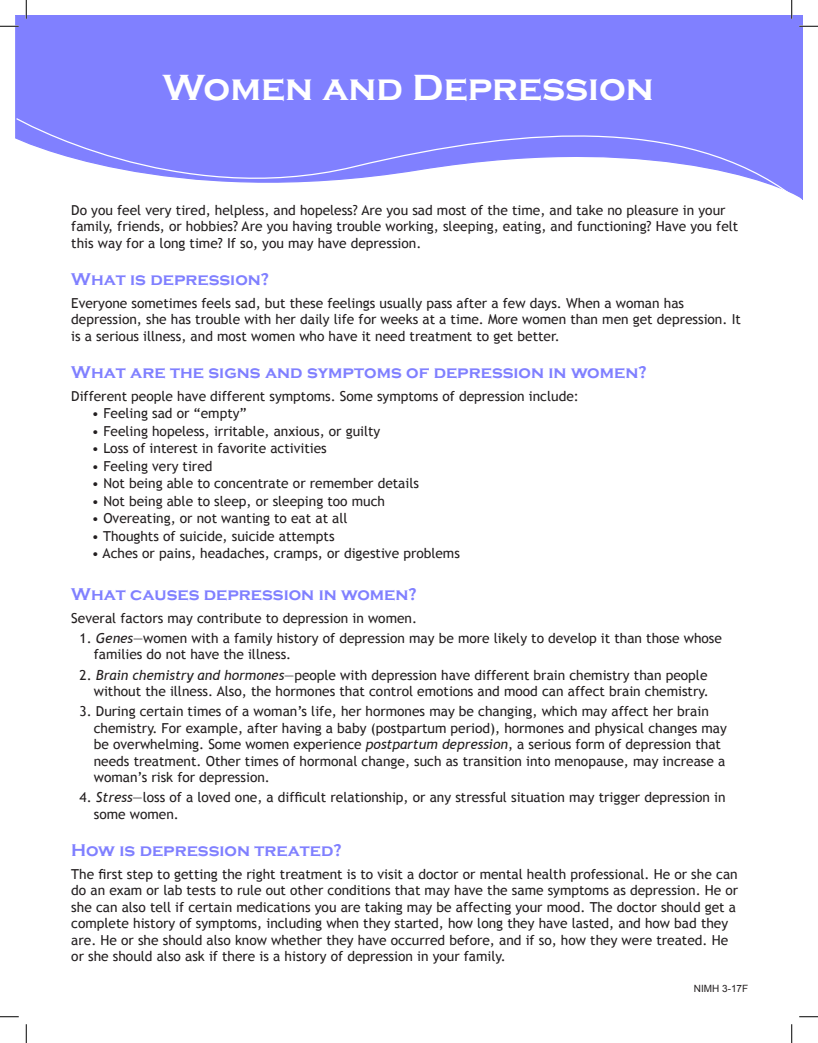
<style>
.page{position:relative;width:818px;height:1043px;background:#fff}
.page>*{position:absolute;margin:0;border:0;box-sizing:border-box;transform-origin:0 0}
.t1{font:700 37.5px "Copperplate Gothic";color:#fff}
.t2{font:700 17.5px "Copperplate Gothic";color:#8080ff}
.t3{font:13.75px/16.5px "Trebuchet MS";color:#231f20}
.t4{font:10px "Arial";color:#231f20}
.s1{font-style:italic}
</style>
<div class="page">
<div style="left:15px;top:15px;width:787px;height:102px;background:#8080ff"></div>
<svg style="left:15px;top:117px;width:787px;height:82px"></svg>
<svg style="left:0;top:25px;width:19px;height:2px"></svg>
<svg style="left:799px;top:25px;width:19px;height:2px"></svg>
<svg style="left:0;top:1016px;width:19px;height:1px"></svg>
<svg style="left:799px;top:1016px;width:19px;height:1px"></svg>
<svg style="left:25px;top:0;width:2px;height:19px"></svg>
<svg style="left:25px;top:1024px;width:2px;height:18px"></svg>
<svg style="left:790px;top:0;width:2px;height:19px"></svg>
<svg style="left:791px;top:1024px;width:1px;height:18px"></svg>
<p class="t1" style="left:163px;top:67px;width:492px">Women and Depression</p>
<p class="t3" style="left:71px;top:202px;width:668px">Do you feel very tired, helpless, and hopeless? Are you sad most of the time, and take no pleasure in your family, friends, or hobbies? Are you having trouble working, sleeping, eating, and functioning? Have you felt this way for a long time? If so, you may have depression.</p>
<p class="t2" style="left:71px;top:270px;width:200px">What is depression?</p>
<p class="t3" style="left:71px;top:295px;width:671px">Everyone sometimes feels sad, but these feelings usually pass after a few days. When a woman has depression, she has trouble with her daily life for weeks at a time. More women than men get depression. It is a serious illness, and most women who have it need treatment to get better.</p>
<p class="t2" style="left:71px;top:363px;width:577px">What are the signs and symptoms of depression in women?</p>
<p class="t3" style="left:71px;top:388px;width:509px">Different people have different symptoms. Some symptoms of depression include:</p>
<p class="t3" style="left:92px;top:405px;width:156px">• Feeling sad or “empty”</p>
<p class="t3" style="left:92px;top:423px;width:290px">• Feeling hopeless, irritable, anxious, or guilty</p>
<p class="t3" style="left:92px;top:440px;width:236px">• Loss of interest in favorite activities</p>
<p class="t3" style="left:92px;top:458px;width:122px">• Feeling very tired</p>
<p class="t3" style="left:92px;top:475px;width:328px">• Not being able to concentrate or remember details</p>
<p class="t3" style="left:92px;top:493px;width:294px">• Not being able to sleep, or sleeping too much</p>
<p class="t3" style="left:92px;top:510px;width:257px">• Overeating, or not wanting to eat at all</p>
<p class="t3" style="left:92px;top:528px;width:244px">• Thoughts of suicide, suicide attempts</p>
<p class="t3" style="left:92px;top:545px;width:369px">• Aches or pains, headaches, cramps, or digestive problems</p>
<p class="t2" style="left:71px;top:585px;width:347px">What causes depression in women?</p>
<p class="t3" style="left:71px;top:610px;width:347px">Several factors may contribute to depression in women.</p>
<p class="t3" style="left:80px;top:630px;width:644px">1. <span class="s1">Genes</span>—women with a family history of depression may be more likely to develop it than those whose</p>
<p class="t3" style="left:94px;top:646px;width:199px">families do not have the illness.</p>
<p class="t3" style="left:80px;top:666px;width:629px">2. <span class="s1">Brain chemistry and hormones</span>—people with depression have different brain chemistry than people</p>
<p class="t3" style="left:94px;top:683px;width:616px">without the illness. Also, the hormones that control emotions and mood can affect brain chemistry.</p>
<p class="t3" style="left:80px;top:703px;width:630px">3. During certain times of a woman’s life, her hormones may be changing, which may affect her brain</p>
<p class="t3" style="left:94px;top:719px;width:634px">chemistry. For example, after having a baby (postpartum period), hormones and physical changes may be overwhelming. Some women experience <span class="s1">postpartum depression</span>, a serious form of depression that needs treatment. Other times of hormonal change, such as transition into menopause, may increase a woman’s risk for depression.</p>
<p class="t3" style="left:80px;top:789px;width:647px">4. <span class="s1">Stress</span>—loss of a loved one, a difficult relationship, or any stressful situation may trigger depression in</p>
<p class="t3" style="left:94px;top:805px;width:87px">some women.</p>
<p class="t2" style="left:71px;top:840px;width:272px">How is depression treated?</p>
<p class="t3" style="left:71px;top:865px;width:668px">The first step to getting the right treatment is to visit a doctor or mental health professional. He or she can do an exam or lab tests to rule out other conditions that may have the same symptoms as depression. He or she can also tell if certain medications you are taking may be affecting your mood. The doctor should get a complete history of symptoms, including when they started, how long they have lasted, and how bad they are. He or she should also know whether they have occurred before, and if so, how they were treated. He or she should also ask if there is a history of depression in your family.</p>
<p class="t4" style="left:693px;top:982px;width:56px">NIMH 3-17F</p>
</div>
